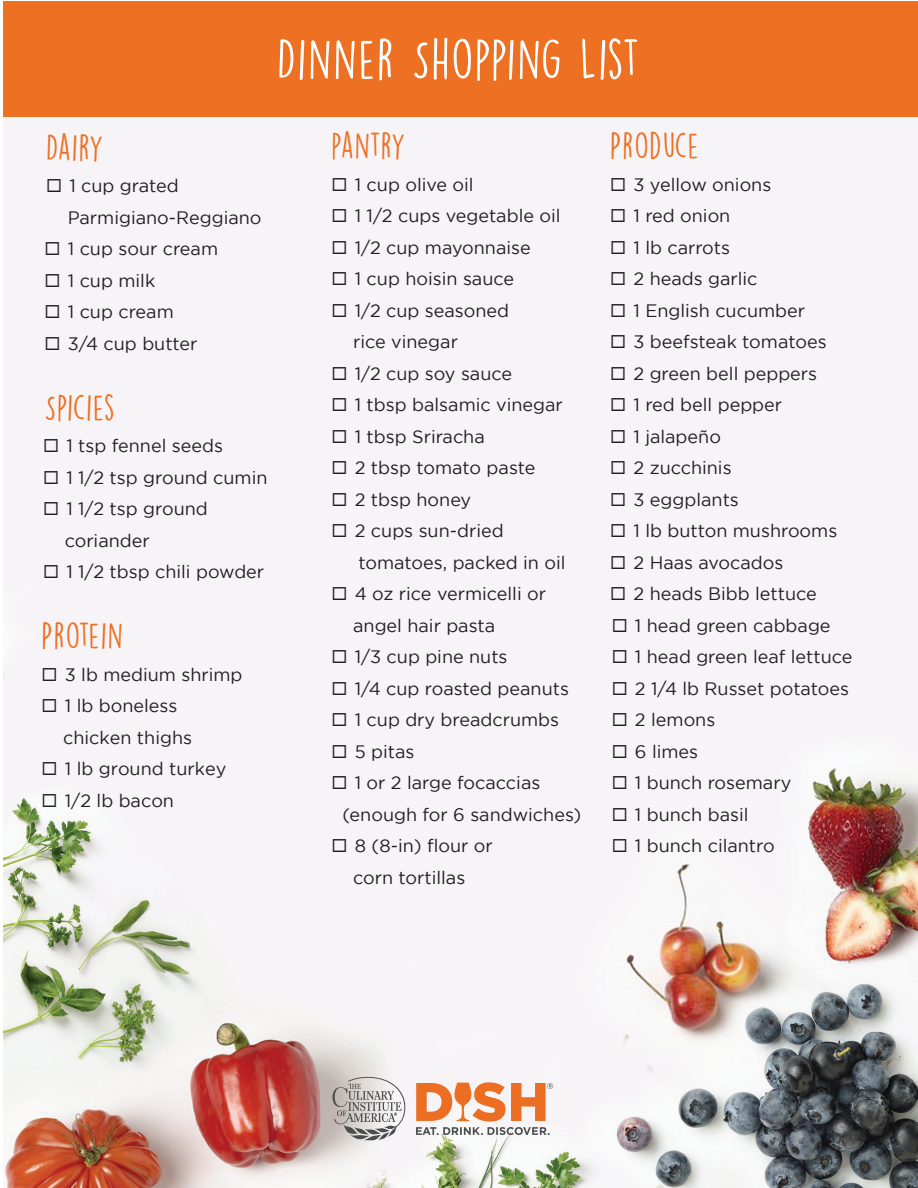
<style>
.page{position:relative;width:918px;height:1188px;background:#fff}
.page>*{position:absolute;margin:0;border:0;box-sizing:border-box;transform-origin:0 0}
.t1{font:51px "DK Lemon Yellow Sun";letter-spacing:.025em;color:#fff}
.t2{font:33px "DK Lemon Yellow Sun";letter-spacing:.025em;color:#ed7023}
.t3{font:33px "DK Lemon Yellow Sun";letter-spacing:.005em;color:#ed7023}
.t4{font:18px/31.5px "Gotham";color:#231f20}
</style>
<div class="page">
<img style="left:3px;top:117px;width:915px;height:1071px">
<div style="left:3px;top:1px;width:915px;height:116px;background:#ed7023"></div>
<svg style="left:332px;top:1077px;width:73px;height:63px"></svg>
<svg style="left:416px;top:1082px;width:137px;height:53px"></svg>
<h1 class="t1" style="left:277px;top:28px;width:364px">DINNER SHOPPING LIST</h1>
<h2 class="t2" style="left:46px;top:127px;width:59px">DAIRY</h2>
<p class="t4" style="left:68px;top:170px;width:195px;text-indent:-22px">◻ 1 cup grated<br>Parmigiano-Reggiano</p>
<p class="t4" style="left:45px;top:233px;width:175px">◻ 1 cup sour cream</p>
<p class="t4" style="left:45px;top:264px;width:112px">◻ 1 cup milk</p>
<p class="t4" style="left:45px;top:296px;width:131px">◻ 1 cup cream</p>
<p class="t4" style="left:45px;top:327px;width:154px">◻ 3/4 cup butter</p>
<h2 class="t3" style="left:45px;top:387px;width:72px">SPICIES</h2>
<p class="t4" style="left:43px;top:430px;width:181px">◻ 1 tsp fennel seeds</p>
<p class="t4" style="left:43px;top:461px;width:226px">◻ 1 1/2 tsp ground cumin</p>
<p class="t4" style="left:65px;top:493px;width:145px;text-indent:-22px">◻ 1 1/2 tsp ground coriander</p>
<p class="t4" style="left:43px;top:556px;width:223px">◻ 1 1/2 tbsp chili powder</p>
<h2 class="t2" style="left:42px;top:616px;width:83px">PROTEIN</h2>
<p class="t4" style="left:42px;top:659px;width:202px">◻ 3 lb medium shrimp</p>
<p class="t4" style="left:63px;top:690px;width:130px;text-indent:-22px">◻ 1 lb boneless chicken thighs</p>
<p class="t4" style="left:42px;top:753px;width:186px">◻ 1 lb ground turkey</p>
<p class="t4" style="left:42px;top:785px;width:134px">◻ 1/2 lb bacon</p>
<h2 class="t2" style="left:332px;top:126px;width:76px">PANTRY</h2>
<p class="t4" style="left:332px;top:168px;width:144px">◻ 1 cup olive oil</p>
<p class="t4" style="left:332px;top:200px;width:230px">◻ 1 1/2 cups vegetable oil</p>
<p class="t4" style="left:332px;top:231px;width:201px">◻ 1/2 cup mayonnaise</p>
<p class="t4" style="left:332px;top:263px;width:184px">◻ 1 cup hoisin sauce</p>
<p class="t4" style="left:353px;top:294px;width:158px;text-indent:-22px">◻ 1/2 cup seasoned rice vinegar</p>
<p class="t4" style="left:332px;top:357px;width:182px">◻ 1/2 cup soy sauce</p>
<p class="t4" style="left:332px;top:389px;width:233px">◻ 1 tbsp balsamic vinegar</p>
<p class="t4" style="left:332px;top:420px;width:155px">◻ 1 tbsp Sriracha</p>
<p class="t4" style="left:332px;top:452px;width:205px">◻ 2 tbsp tomato paste</p>
<p class="t4" style="left:332px;top:483px;width:141px">◻ 2 tbsp honey</p>
<p class="t4" style="left:359px;top:515px;width:208px;text-indent:-27px">◻ 2 cups sun-dried tomatoes, packed in oil</p>
<p class="t4" style="left:353px;top:578px;width:194px;text-indent:-22px">◻ 4 oz rice vermicelli or angel hair pasta</p>
<p class="t4" style="left:332px;top:641px;width:178px">◻ 1/3 cup pine nuts</p>
<p class="t4" style="left:332px;top:672px;width:239px">◻ 1/4 cup roasted peanuts</p>
<p class="t4" style="left:332px;top:704px;width:229px">◻ 1 cup dry breadcrumbs</p>
<p class="t4" style="left:332px;top:735px;width:84px">◻ 5 pitas</p>
<p class="t4" style="left:342px;top:767px;width:241px;text-indent:-11px">◻ 1 or 2 large focaccias (enough for 6 sandwiches)</p>
<p class="t4" style="left:332px;top:830px;width:163px;text-align:center">◻ 8 (8-in) flour or corn tortillas</p>
<h2 class="t2" style="left:610px;top:126px;width:90px">PRODUCE</h2>
<p class="t4" style="left:610px;top:168px;width:163px">◻ 3 yellow onions</p>
<p class="t4" style="left:610px;top:200px;width:122px">◻ 1 red onion</p>
<p class="t4" style="left:610px;top:231px;width:121px">◻ 1 lb carrots</p>
<p class="t4" style="left:610px;top:263px;width:149px">◻ 2 heads garlic</p>
<p class="t4" style="left:610px;top:294px;width:196px">◻ 1 English cucumber</p>
<p class="t4" style="left:610px;top:326px;width:218px">◻ 3 beefsteak tomatoes</p>
<p class="t4" style="left:610px;top:357px;width:208px">◻ 2 green bell peppers</p>
<p class="t4" style="left:610px;top:389px;width:173px">◻ 1 red bell pepper</p>
<p class="t4" style="left:610px;top:420px;width:112px">◻ 1 jalapeño</p>
<p class="t4" style="left:610px;top:452px;width:123px">◻ 2 zucchinis</p>
<p class="t4" style="left:610px;top:483px;width:130px">◻ 3 eggplants</p>
<p class="t4" style="left:610px;top:515px;width:229px">◻ 1 lb button mushrooms</p>
<p class="t4" style="left:610px;top:546px;width:175px">◻ 2 Haas avocados</p>
<p class="t4" style="left:610px;top:578px;width:208px">◻ 2 heads Bibb lettuce</p>
<p class="t4" style="left:612px;top:609px;width:220px">◻ 1 head green cabbage</p>
<p class="t4" style="left:612px;top:641px;width:242px">◻ 1 head green leaf lettuce</p>
<p class="t4" style="left:612px;top:672px;width:239px">◻ 2 1/4 lb Russet potatoes</p>
<p class="t4" style="left:612px;top:704px;width:105px">◻ 2 lemons</p>
<p class="t4" style="left:612px;top:735px;width:88px">◻ 6 limes</p>
<p class="t4" style="left:612px;top:767px;width:181px">◻ 1 bunch rosemary</p>
<p class="t4" style="left:612px;top:798px;width:138px">◻ 1 bunch basil</p>
<p class="t4" style="left:612px;top:830px;width:165px">◻ 1 bunch cilantro</p>
</div>
